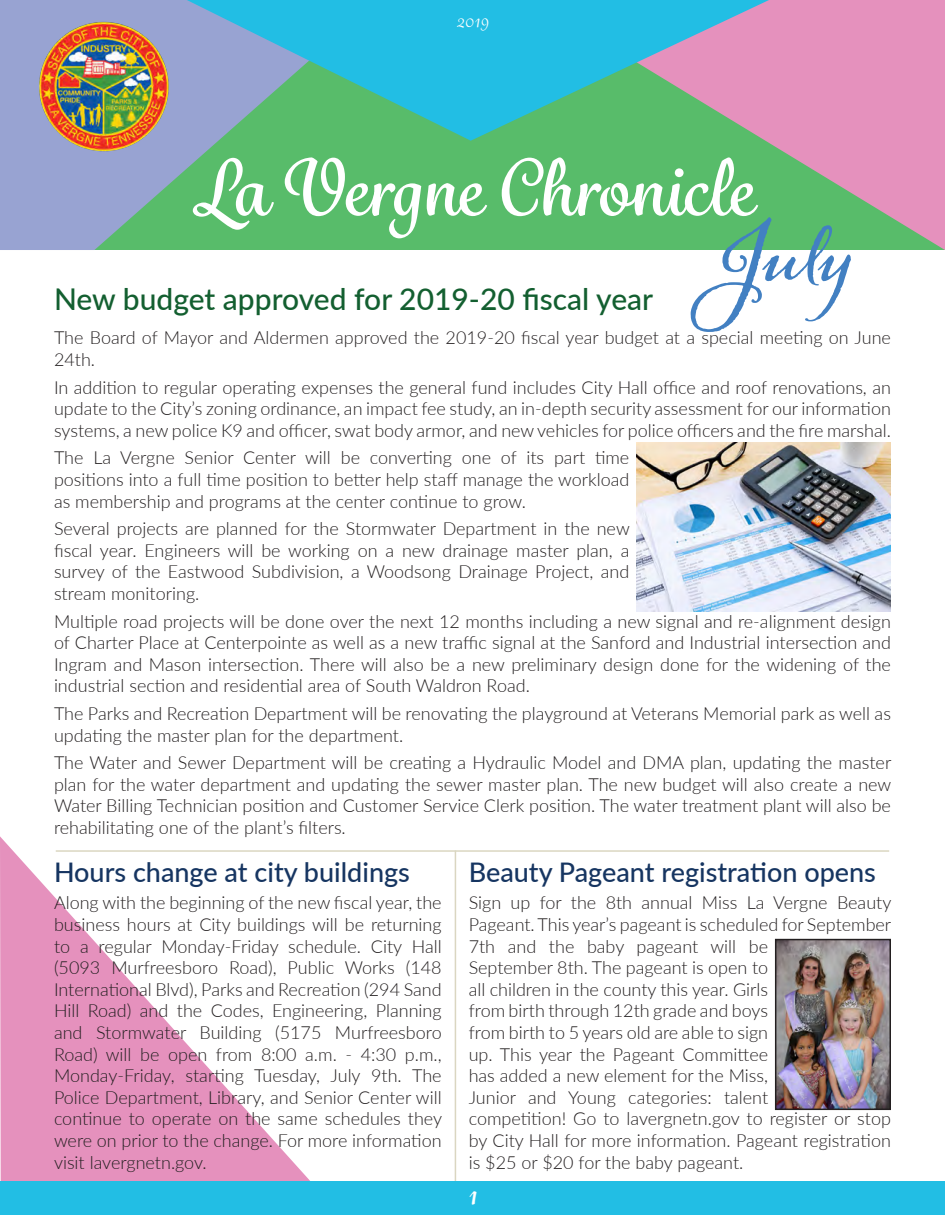
<style>
.page{position:relative;width:945px;height:1215px;background:#fff}
.page>*{position:absolute;margin:0;border:0;box-sizing:border-box;transform-origin:0 0}
.t1{font:700 75px "Grafolita Script";color:#fff}
.t2{font:700 75px "Alana";color:#4280c2}
.t3{font:500 30px "Lato";color:#135f30}
.t4{font:500 27px "Lato";color:#163561}
.t5{font:700 27px "Grafolita Script";color:#fff}
.t6{font:300 18px/21.6px "Lato";color:#231f20;text-align:justify}
.t7{font:18px "Grafolita Script";color:#fff}
</style>
<div class="page">
<hr style="left:455px;top:850px;width:1px;height:336px;background:#dad6c1">
<svg style="left:0;top:836px;width:341px;height:346px"></svg>
<div style="left:0;top:1182px;width:945px;height:33px;background:#22bee4"></div>
<div style="left:0;top:1px;width:945px;height:249px;background:#58bc6a"></div>
<svg style="left:768px;top:0;width:177px;height:250px;fill:#e591bd"></svg>
<svg style="left:0;top:0;width:217px;height:250px;fill:#98a3d2"></svg>
<svg style="left:187px;top:0;width:582px;height:142px"></svg>
<hr style="left:56px;top:850px;width:833px;height:2px;background:#dad6c1">
<img style="left:636px;top:443px;width:255px;height:168px">
<img style="left:37px;top:19px;width:133px;height:134px">
<img style="left:778px;top:942px;width:110px;height:165px">
<div style="left:775px;top:939px;width:116px;height:171px;border:2px solid #231f20"></div>
<p class="t7" style="left:456px;top:10px;width:34px">2019</p>
<p class="t1" style="left:192px;top:137px;width:563px">La Vergne Chronicle</p>
<p class="t2" style="left:721px;top:210px;width:131px">July</p>
<p class="t3" style="left:54px;top:278px;width:601px">New budget approved for 2019-20 fiscal year</p>
<p class="t6" style="left:54px;top:327px;width:838px">The Board of Mayor and Aldermen approved the 2019-20 fiscal year budget at a special meeting on June<br>24th.</p>
<p class="t6" style="left:54px;top:376px;width:838px">In addition to regular operating expenses the general fund includes City Hall office and roof renovations, an update to the City’s zoning ordinance, an impact fee study, an in-depth security assessment for our information systems, a new police K9 and officer, swat body armor, and new vehicles for police officers and the fire marshal.</p>
<p class="t6" style="left:54px;top:446px;width:577px">The La Vergne Senior Center will be converting one of its part time positions into a full time position to better help staff manage the workload as membership and programs at the center continue to grow.</p>
<p class="t6" style="left:54px;top:517px;width:577px">Several projects are planned for the Stormwater Department in the new fiscal year. Engineers will be working on a new drainage master plan, a survey of the Eastwood Subdivision, a Woodsong Drainage Project, and stream monitoring.</p>
<p class="t6" style="left:54px;top:610px;width:838px">Multiple road projects will be done over the next 12 months including a new signal and re-alignment design of Charter Place at Centerpointe as well as a new traffic signal at the Sanford and Industrial intersection and Ingram and Mason intersection. There will also be a new preliminary design done for the widening of the industrial section and residential area of South Waldron Road.</p>
<p class="t6" style="left:54px;top:702px;width:838px">The Parks and Recreation Department will be renovating the playground at Veterans Memorial park as well as updating the master plan for the department.</p>
<p class="t6" style="left:54px;top:751px;width:839px">The Water and Sewer Department will be creating a Hydraulic Model and DMA plan, updating the master plan for the water department and updating the sewer master plan. The new budget will also create a new Water Billing Technician position and Customer Service Clerk position. The water treatment plant will also be rehabilitating one of the plant’s filters.</p>
<p class="t4" style="left:54px;top:853px;width:357px">Hours change at city buildings</p>
<p class="t6" style="left:54px;top:892px;width:390px">Along with the beginning of the new fiscal year, the business hours at City buildings will be returning to a regular Monday-Friday schedule. City Hall (5093 Murfreesboro Road), Public Works (148<br>International Blvd), Parks and Recreation (294 Sand Hill Road) and the Codes, Engineering, Planning and Stormwater Building (5175 Murfreesboro Road) will be open from 8:00 a.m. - 4:30 p.m., Monday-Friday, starting Tuesday, July 9th. The Police Department, Library, and Senior Center will continue to operate on the same schedules they were on prior to the change. For more information visit lavergnetn.gov.</p>
<p class="t4" style="left:469px;top:853px;width:409px">Beauty Pageant registration opens</p>
<p class="t6" style="left:469px;top:891px;width:424px;text-align:left">Sign up for the 8th annual Miss La Vergne Beauty Pageant. This year’s pageant is scheduled for September 7th and the baby pageant will be<br>September 8th. The pageant is open to<br>all children in the county this year. Girls<br>from birth through 12th grade and boys<br>from birth to 5 years old are able to sign<br>up. This year the Pageant Committee<br>has added a new element for the Miss,<br>Junior and Young categories: talent<br>competition! Go to lavergnetn.gov to register or stop by City Hall for more information. Pageant registration is $25 or $20 for the baby pageant.</p>
<p class="t5" style="left:468px;top:1176px;width:11px">1</p>
</div>
